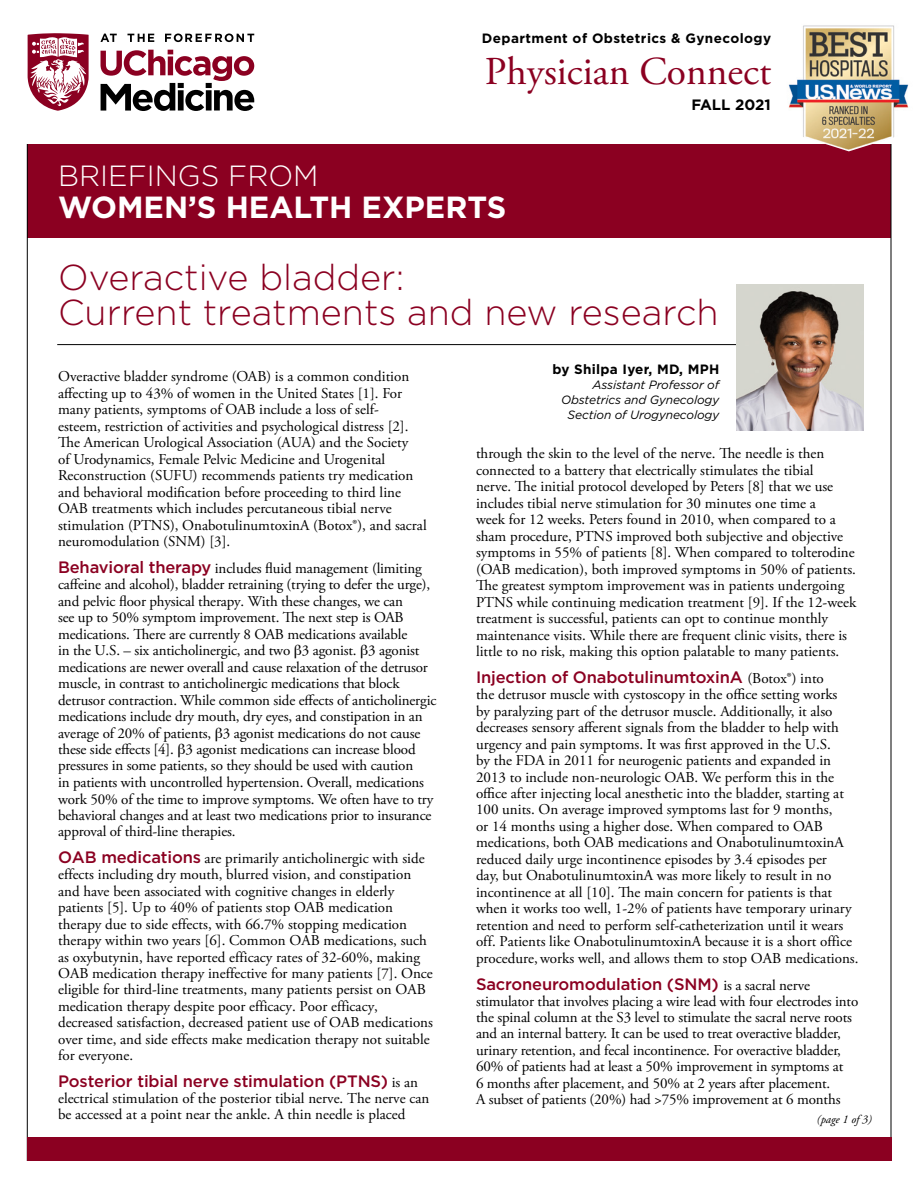
<style>
.page{position:relative;width:918px;height:1188px;background:#fff}
.page>*{position:absolute;margin:0;border:0;box-sizing:border-box;transform-origin:0 0}
.t1{font:39.45px "Adobe Garamond Pro";color:#8b0021}
.t2{font:300 36px/35.1px "Gotham";color:#8b0021}
.t3{font:700 30.6px "Gotham";color:#fff}
.t4{font:300 29.1px "Gotham";color:#fff}
.t5{font:500 16.5px "Gotham";letter-spacing:-.01em;color:#8b0021}
.t6{font:15px/16.5px "Adobe Garamond Pro";color:#000}
.t7{font:700 15px "Gotham";color:#000}
.t8{font:700 13.5px "Gotham";letter-spacing:.03em;color:#000}
.Titles{font:italic 12px "Gotham";letter-spacing:-.01em;color:#000}
.t9{font:italic 11.7px "Adobe Garamond Pro";color:#000}
.s1{font-family:"Gotham";font-weight:500;font-size:16.5px;color:#8b0021}
.s2{font-family:"Adobe Garamond Pro";font-weight:400;font-size:15px;color:#000}
</style>
<div class="page">
<div style="left:27px;top:144px;width:864px;height:93px;background:#8b0021"></div>
<hr style="left:57px;top:344px;width:683px;height:1px;background:#000">
<img style="left:737px;top:285px;width:127px;height:145px">
<svg style="left:28px;top:33px;width:61px;height:78px"></svg>
<svg style="left:101px;top:50px;width:153px;height:61px"></svg>
<svg style="left:100px;top:34px;width:17px;height:8px"></svg>
<svg style="left:127px;top:34px;width:27px;height:8px"></svg>
<svg style="left:165px;top:34px;width:89px;height:8px"></svg>
<hr style="left:27px;top:144px;width:1px;height:1017px;background:#000">
<hr style="left:891px;top:144px;width:1px;height:1017px;background:#000">
<div style="left:27px;top:1138px;width:864px;height:23px;background:#8b0021"></div>
<img style="left:788px;top:25px;width:121px;height:126px">
<p class="t8" style="left:482px;top:29px;width:291px">Department of Obstetrics &amp; Gynecology</p>
<h1 class="t1" style="left:485px;top:47px;width:288px">Physician Connect</h1>
<p class="t4" style="left:58px;top:157px;width:262px">BRIEFINGS FROM</p>
<p class="t3" style="left:58px;top:187px;width:450px">WOMEN’S HEALTH EXPERTS</p>
<p class="t7" style="left:692px;top:95px;width:81px">FALL 2021</p>
<p class="t2" style="left:58px;top:259px;width:662px">Overactive bladder:<br>Current treatments and new research</p>
<p class="t8" style="left:553px;top:360px;width:168px">by Shilpa Iyer, MD, MPH</p>
<p class="Titles" style="left:593px;top:377px;width:128px">Assistant Professor of</p>
<p class="Titles" style="left:561px;top:392px;width:160px">Obstetrics and Gynecology</p>
<p class="Titles" style="left:568px;top:407px;width:153px">Section of Urogynecology</p>
<p class="t6" style="left:58px;top:369px;width:370px">Overactive bladder syndrome (OAB) is a common condition affecting up to 43% of women in the United States [1]. For many patients, symptoms of OAB include a loss of self-<br>esteem, restriction of activities and psychological distress [2].<br>The American Urological Association (AUA) and the Society<br>of Urodynamics, Female Pelvic Medicine and Urogenital Reconstruction (SUFU) recommends patients try medication and behavioral modification before proceeding to third line OAB treatments which includes percutaneous tibial nerve stimulation (PTNS), OnabotulinumtoxinA (Botox®), and sacral neuromodulation (SNM) [3].</p>
<p class="t6" style="left:58px;top:561px;width:380px"><span class="s1">Behavioral therapy</span> includes fluid management (limiting caffeine and alcohol), bladder retraining (trying to defer the urge), and pelvic floor physical therapy. With these changes, we can<br>see up to 50% symptom improvement. The next step is OAB medications. There are currently 8 OAB medications available<br>in the U.S. – six anticholinergic, and two 3 agonist. 3 agonist medications are newer overall and cause relaxation of the detrusor muscle, in contrast to anticholinergic medications that block detrusor contraction. While common side effects of anticholinergic medications include dry mouth, dry eyes, and constipation in an average of 20% of patients, 3 agonist medications do not cause these side effects [4]. 3 agonist medications can increase blood pressures in some patients, so they should be used with caution<br>in patients with uncontrolled hypertension. Overall, medications work 50% of the time to improve symptoms. We often have to try behavioral changes and at least two medications prior to insurance approval of third-line therapies.</p>
<p class="t6" style="left:58px;top:851px;width:376px"><span class="s1">OAB medications</span> are primarily anticholinergic with side effects including dry mouth, blurred vision, and constipation and have been associated with cognitive changes in elderly patients [5]. Up to 40% of patients stop OAB medication therapy due to side effects, with 66.7% stopping medication therapy within two years [6]. Common OAB medications, such as oxybutynin, have reported efficacy rates of 32-60%, making OAB medication therapy ineffective for many patients [7]. Once eligible for third-line treatments, many patients persist on OAB medication therapy despite poor efficacy. Poor efficacy, decreased satisfaction, decreased patient use of OAB medications over time, and side effects make medication therapy not suitable for everyone.</p>
<p class="t5" style="left:58px;top:1070px;width:362px">Posterior tibial nerve stimulation (PTNS) <span class="s2">is an</span></p>
<p class="t6" style="left:58px;top:1091px;width:373px">electrical stimulation of the posterior tibial nerve. The nerve can be accessed at a point near the ankle. A thin needle is placed</p>
<p class="t6" style="left:476px;top:446px;width:382px">through the skin to the level of the nerve. The needle is then connected to a battery that electrically stimulates the tibial<br>nerve. The initial protocol developed by Peters [8] that we use includes tibial nerve stimulation for 30 minutes one time a<br>week for 12 weeks. Peters found in 2010, when compared to a sham procedure, PTNS improved both subjective and objective symptoms in 55% of patients [8]. When compared to tolterodine (OAB medication), both improved symptoms in 50% of patients.<br>The greatest symptom improvement was in patients undergoing PTNS while continuing medication treatment [9]. If the 12-week treatment is successful, patients can opt to continue monthly maintenance visits. While there are frequent clinic visits, there is little to no risk, making this option palatable to many patients.</p>
<p class="t5" style="left:476px;top:666px;width:349px">Injection of OnabotulinumtoxinA <span class="s2">(Botox®) into</span></p>
<p class="t6" style="left:476px;top:687px;width:384px">the detrusor muscle with cystoscopy in the office setting works<br>by paralyzing part of the detrusor muscle. Additionally, it also decreases sensory afferent signals from the bladder to help with urgency and pain symptoms. It was first approved in the U.S.<br>by the FDA in 2011 for neurogenic patients and expanded in 2013 to include non-neurologic OAB. We perform this in the office after injecting local anesthetic into the bladder, starting at 100 units. On average improved symptoms last for 9 months,<br>or 14 months using a higher dose. When compared to OAB medications, both OAB medications and OnabotulinumtoxinA reduced daily urge incontinence episodes by 3.4 episodes per<br>day, but OnabotulinumtoxinA was more likely to result in no incontinence at all [10]. The main concern for patients is that when it works too well, 1-2% of patients have temporary urinary retention and need to perform self-catheterization until it wears off. Patients like OnabotulinumtoxinA because it is a short office procedure,works well, and allows them to stop OAB medications.</p>
<p class="t5" style="left:476px;top:973px;width:336px">Sacroneuromodulation (SNM) <span class="s2">is a sacral nerve</span></p>
<p class="t6" style="left:476px;top:993px;width:384px">stimulator that involves placing a wire lead with four electrodes into the spinal column at the S3 level to stimulate the sacral nerve roots and an internal battery. It can be used to treat overactive bladder, urinary retention, and fecal incontinence. For overactive bladder, 60% of patients had at least a 50% improvement in symptoms at<br>6 months after placement, and 50% at 2 years after placement.<br>A subset of patients (20%) had &gt;75% improvement at 6 months</p>
<p class="t9" style="left:817px;top:1112px;width:56px">(page 1 of 3)</p>
</div>
